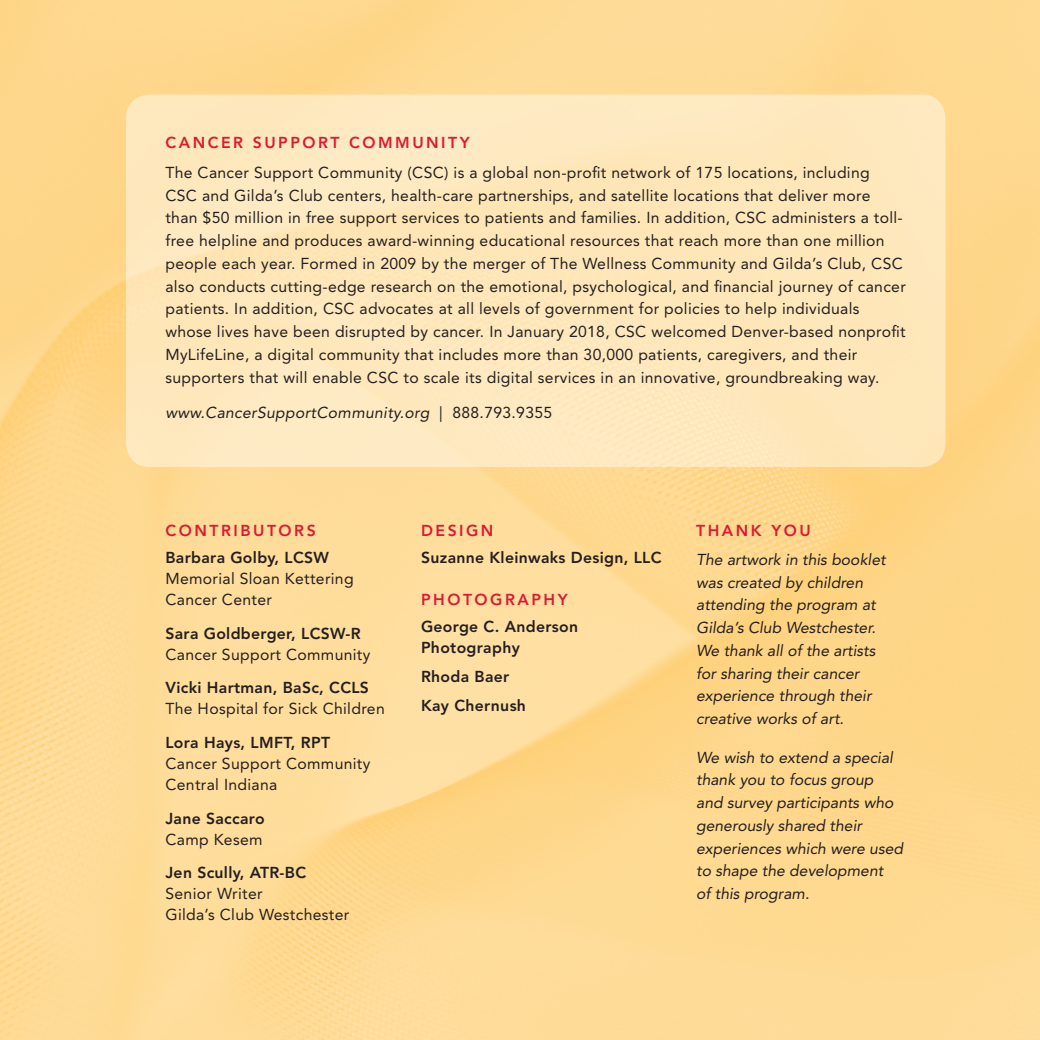
<style>
.page{position:relative;width:1040px;height:1040px;background:#fff}
.page>*{position:absolute;margin:0;border:0;box-sizing:border-box;transform-origin:0 0}
.sidebar_text{font:15.75px/22.8px "Avenir LT Std";letter-spacing:.02em;color:#231f20}
.sidebar_text-2{font:italic 15.75px/22.8px "Avenir LT Std";color:#231f20}
.sidebar_text-3{font:800 15.75px/21px "Avenir LT Std";letter-spacing:.02em;color:#231f20}
.sidebar_header{font:800 15.75px "Avenir LT Std";letter-spacing:.16em;color:#dc1a32}
.sidebar_text-4{font:italic 15.75px "Avenir LT Std";letter-spacing:.02em;color:#231f20}
.s1{font-style:normal}
.s2{font-weight:800}
.s3{font-weight:400}
</style>
<div class="page">
<img style="left:0;top:0;width:1040px;height:1040px">
<div style="left:126px;top:94px;width:819px;height:373px;background:#fee7bb;border-radius:24px"></div>
<p class="sidebar_header" style="left:165px;top:133px;width:306px">CANCER SUPPORT COMMUNITY</p>
<p class="sidebar_text" style="left:165px;top:161px;width:742px">The Cancer Support Community (CSC) is a global non-profit network of 175 locations, including<br>CSC and Gilda’s Club centers, health-care partnerships, and satellite locations that deliver more than $50 million in free support services to patients and families. In addition, CSC administers a toll&shy;free helpline and produces award-winning educational resources that reach more than one million people each year. Formed in 2009 by the merger of The Wellness Community and Gilda’s Club, CSC also conducts cutting-edge research on the emotional, psychological, and financial journey of cancer patients. In addition, CSC advocates at all levels of government for policies to help individuals whose lives have been disrupted by cancer. In January 2018, CSC welcomed Denver-based nonprofit MyLifeLine, a digital community that includes more than 30,000 patients, caregivers, and their supporters that will enable CSC to scale its digital services in an innovative, groundbreaking way.</p>
<p class="sidebar_text-4" style="left:165px;top:403px;width:388px">www.CancerSupportCommunity.org <span class="s1">| 888.793.9355</span></p>
<p class="sidebar_header" style="left:165px;top:521px;width:152px">CONTRIBUTORS</p>
<p class="sidebar_text" style="left:165px;top:547px;width:190px;line-height:21px"><span class="s2">Barbara Golby, LCSW<br></span>Memorial Sloan Kettering<br>Cancer Center</p>
<p class="sidebar_text" style="left:165px;top:622px;width:206px;line-height:21px"><span class="s2">Sara Goldberger, LCSW-R<br></span>Cancer Support Community</p>
<p class="sidebar_text" style="left:165px;top:677px;width:221px;line-height:21px"><span class="s2">Vicki Hartman, BaSc, CCLS<br></span>The Hospital for Sick Children</p>
<p class="sidebar_text" style="left:165px;top:732px;width:206px;line-height:21px"><span class="s2">Lora Hays, LMFT, RPT<br></span>Cancer Support Community<br>Central Indiana</p>
<p class="sidebar_text-3" style="left:165px;top:807px;width:101px">Jane Saccaro<br><span class="s3">Camp Kesem</span></p>
<p class="sidebar_text" style="left:165px;top:862px;width:185px;line-height:21px"><span class="s2">Jen Scully, ATR-BC<br></span>Senior Writer<br>Gilda’s Club Westchester</p>
<p class="sidebar_header" style="left:421px;top:521px;width:74px">DESIGN</p>
<p class="sidebar_text-3" style="left:421px;top:547px;width:242px">Suzanne Kleinwaks Design, LLC</p>
<p class="sidebar_header" style="left:421px;top:589px;width:148px">PHOTOGRAPHY</p>
<p class="sidebar_text-3" style="left:421px;top:616px;width:158px">George C. Anderson<br>Photography</p>
<p class="sidebar_text-3" style="left:421px;top:665px;width:90px">Rhoda Baer</p>
<p class="sidebar_text-3" style="left:421px;top:694px;width:106px">Kay Chernush</p>
<p class="sidebar_header" style="left:696px;top:521px;width:116px">THANK YOU</p>
<p class="sidebar_text-2" style="left:696px;top:548px;width:191px">The artwork in this booklet was created by children attending the program at<br>Gilda’s Club Westchester.<br>We thank all of the artists for sharing their cancer experience through their creative works of art.</p>
<p class="sidebar_text-2" style="left:696px;top:746px;width:208px">We wish to extend a special thank you to focus group and survey participants who generously shared their experiences which were used to shape the development<br>of this program.</p>
</div>
